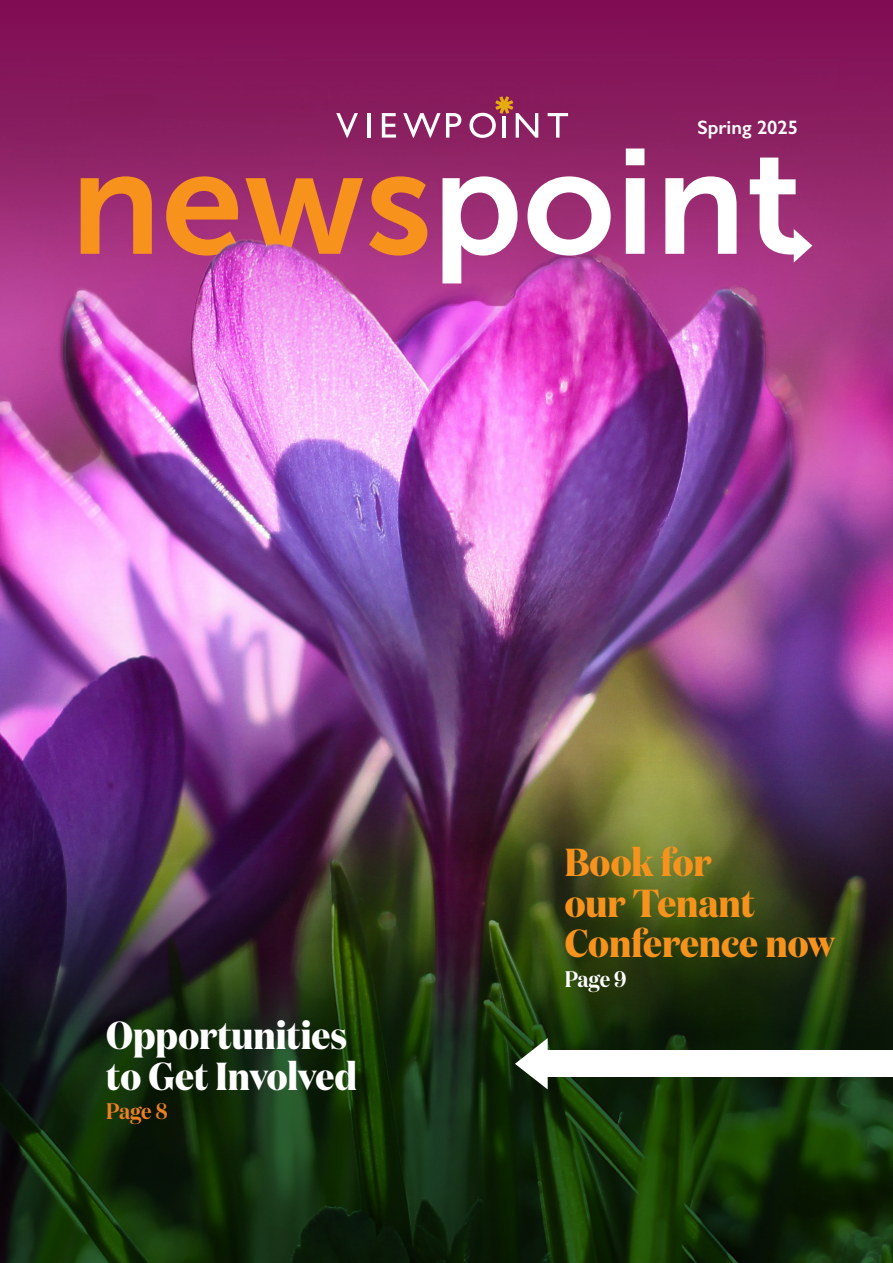
<style>
.page{position:relative;width:893px;height:1263px;background:#fff}
.page>*{position:absolute;margin:0;border:0;box-sizing:border-box;transform-origin:0 0}
.FC_Sub_Headline{font:700 39px/40.5px "Domaine Disp Nar";color:#f7931d}
.FC_Sub_Headline-2{font:700 39px/40.5px "Domaine Disp Nar";color:#fff}
.FC_Sub_Headline-3{font:600 22.5px "Domaine Disp Nar";color:#fff}
.FC_Sub_Headline-4{font:600 22.5px "Domaine Disp Nar";color:#ee7f22}
.FC_Edition{font:600 19.5px "Gill Sans";color:#fff}
</style>
<div class="page">
<svg style="left:0;top:918px;width:893px;height:345px;background:#172d0f"></svg>
<svg style="left:515px;top:1038px;width:33px;height:51px"></svg>
<div style="left:542px;top:1051px;width:351px;height:26px;background:#fff"></div>
<img style="left:0;top:0;width:893px;height:918px">
<p class="FC_Edition" style="left:697px;top:116px;width:102px">Spring 2025</p>
<p class="FC_Sub_Headline-2" style="left:106px;top:1015px;width:252px">Opportunities to Get Involved</p>
<p class="FC_Sub_Headline-4" style="left:106px;top:1097px;width:63px">Page 8</p>
<p class="FC_Sub_Headline" style="left:565px;top:842px;width:272px">Book for<br>our Tenant<br>Conference now</p>
<p class="FC_Sub_Headline-3" style="left:565px;top:965px;width:63px">Page 9</p>
</div>
